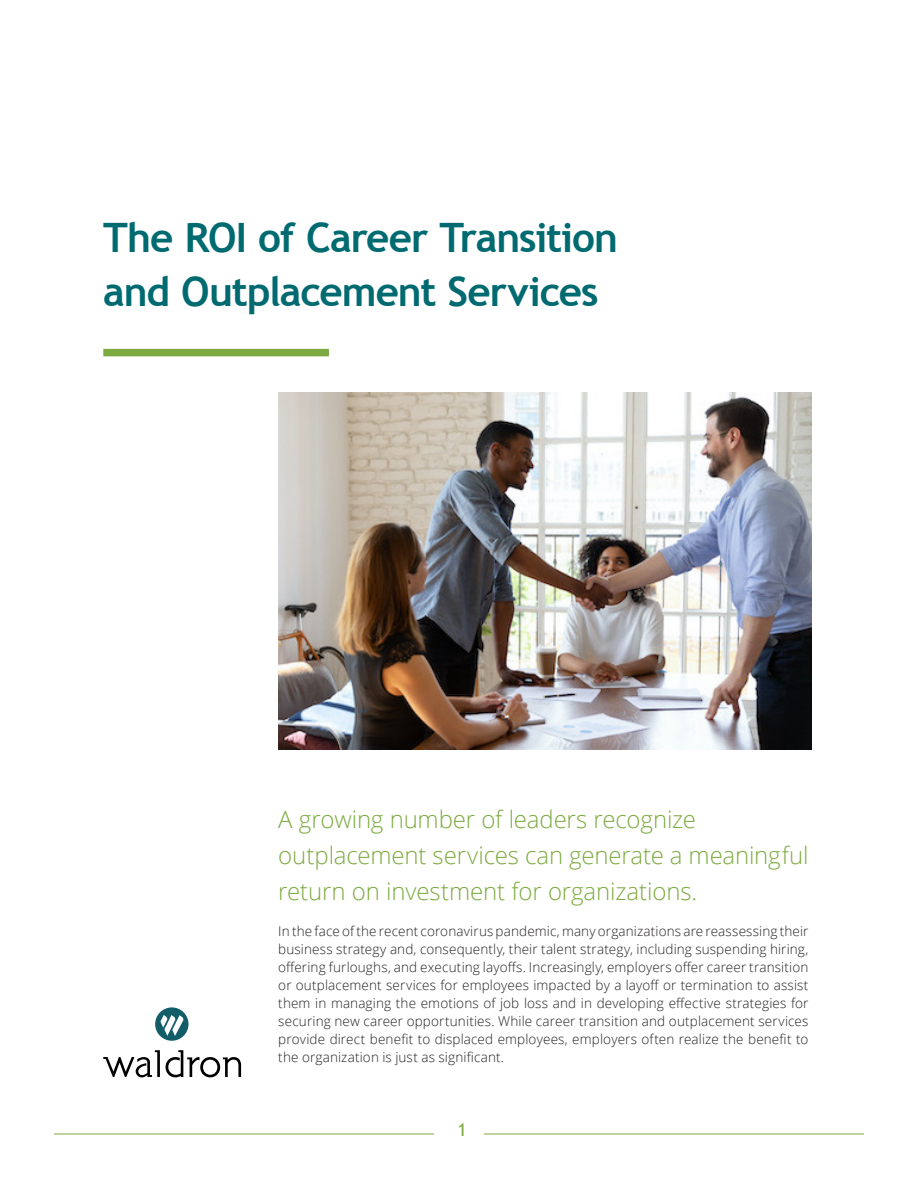
<style>
.page{position:relative;width:918px;height:1188px;background:#fff}
.page>*{position:absolute;margin:0;border:0;box-sizing:border-box;transform-origin:0 0}
.Headline_27_25_Left{font:700 40.5px/54px "Trebuchet MS";letter-spacing:-.025em;color:#006a71}
.Copy_Text_09_14_Full{font:300 24px/36px "Open Sans";letter-spacing:-.005em;color:#7daa40}
.t1{font:18px "Trebuchet MS";color:#7daa40}
.Copy_Text_09_14_Full-2{font:300 13.5px/18px "Open Sans";letter-spacing:.01em;color:#231f20;text-align:justify}
</style>
<div class="page">
<div style="left:103px;top:349px;width:226px;height:7px;background:#7daa40"></div>
<svg style="left:155px;top:1007px;width:34px;height:34px"></svg>
<svg style="left:160px;top:1015px;width:23px;height:21px"></svg>
<svg style="left:103px;top:1050px;width:57px;height:27px"></svg>
<svg style="left:166px;top:1050px;width:75px;height:27px"></svg>
<hr style="left:54px;top:1134px;width:380px;height:1px;background:#7daa40">
<hr style="left:484px;top:1134px;width:380px;height:1px;background:#7daa40">
<img style="left:278px;top:392px;width:534px;height:357px">
<p class="Headline_27_25_Left" style="left:103px;top:211px;width:516px">The ROI of Career Transition and Outplacement Services</p>
<p class="Copy_Text_09_14_Full" style="left:278px;top:801px;width:532px">A growing number of leaders recognize outplacement services can generate a meaningful return on investment for organizations.</p>
<p class="Copy_Text_09_14_Full-2" style="left:278px;top:922px;width:532px">In the face of the recent coronavirus pandemic, many organizations are reassessing their business strategy and, consequently, their talent strategy, including suspending hiring, offering furloughs, and executing layoffs. Increasingly, employers offer career transition or outplacement services for employees impacted by a layoff or termination to assist them in managing the emotions of job loss and in developing effective strategies for securing new career opportunities. While career transition and outplacement services provide direct benefit to displaced employees, employers often realize the benefit to the organization is just as significant.</p>
<p class="t1" style="left:458px;top:1119px;width:11px">1</p>
</div>
